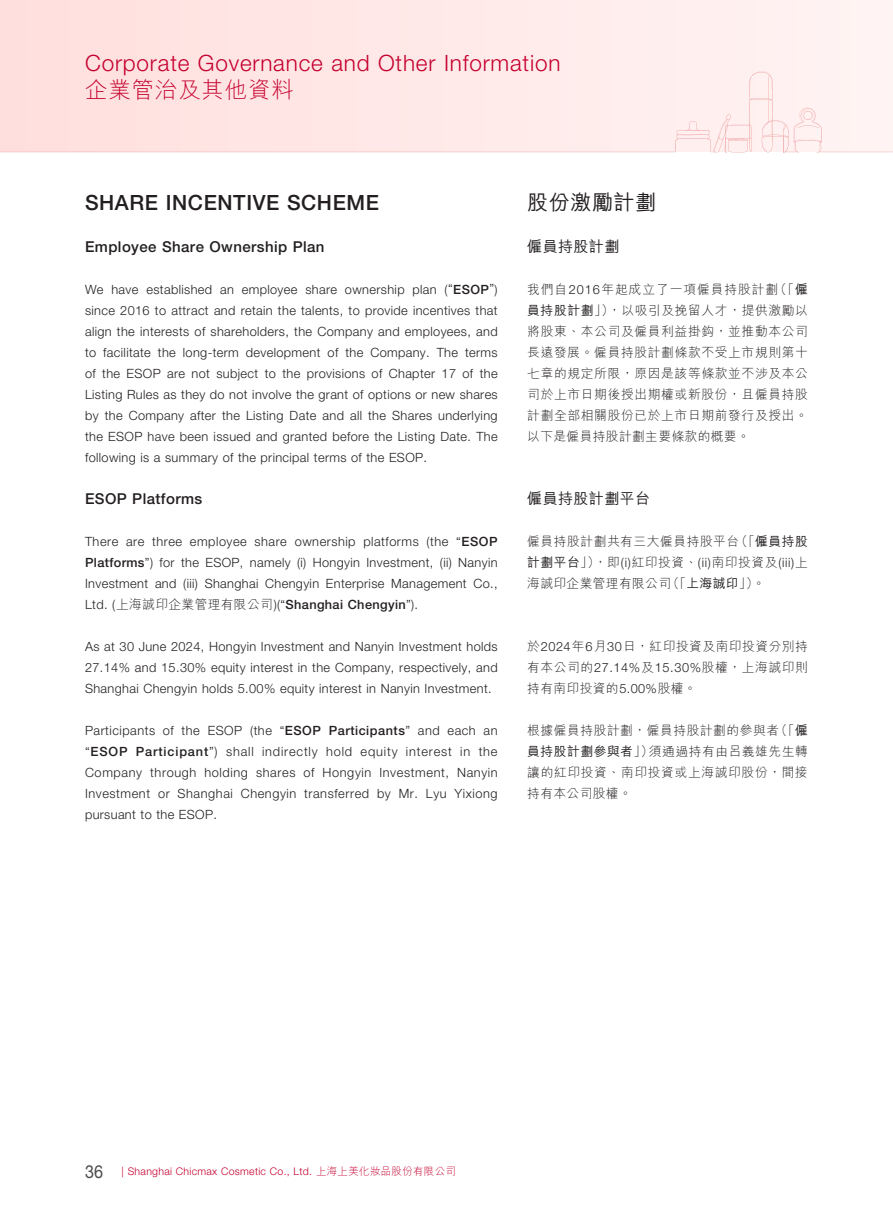
<style>
.page{position:relative;width:893px;height:1212px;background:#fff}
.page>*{position:absolute;margin:0;border:0;box-sizing:border-box;transform-origin:0 0}
.t1{font:300 22.5px "Helvetica Neue LT Std";letter-spacing:.035em;color:#c5002e}
.t2{font:300 22.5px "M Hei HK";letter-spacing:.035em;color:#c5002e}
.t3{font:500 21px "Helvetica Neue LT Std";letter-spacing:.03em;color:#231f20}
.t4{font:500 21px "M Hei HK";letter-spacing:.03em;color:#231f20}
.t5{font:500 15px "Helvetica Neue LT Std";letter-spacing:.03em;color:#231f20}
.t6{font:500 15px "M Hei HK";letter-spacing:.03em;color:#231f20}
.t7{font:300 12.75px/21px "Helvetica Neue LT Std";letter-spacing:.03em;color:#231f20;text-align:justify}
.t8{font:300 12.75px/21px "M Hei HK";letter-spacing:.04em;color:#231f20;text-align:justify}
.t9{font:300 10.5px "Helvetica Neue LT Std";letter-spacing:.03em;color:#c5002e}
.s1{font-weight:500}
.s2{font-family:"M Hei HK"}
.s3{font-family:"Helvetica Neue LT Std"}
.s4{font-weight:400;font-size:18px;color:#4b4c4d}
</style>
<div class="page">
<div style="left:0;top:0;width:893px;height:152px;background:#ffeae8"></div>
<svg style="left:0;top:71px;width:893px;height:82px"></svg>
<h1 class="t1" style="left:85px;top:49px;width:477px">Corporate Governance and Other Information</h1>
<h1 class="t2" style="left:85px;top:78px;width:210px">企業管治及其他資料</h1>
<h2 class="t3" style="left:85px;top:190px;width:295px">SHARE INCENTIVE SCHEME</h2>
<p class="t5" style="left:85px;top:238px;width:241px">Employee Share Ownership Plan</p>
<p class="t7" style="left:85px;top:279px;width:414px">We have established an employee share ownership plan (“<span class="s1">ESOP</span>”) since 2016 to attract and retain the talents, to provide incentives that align the interests of shareholders, the Company and employees, and to facilitate the long-term development of the Company. The terms of the ESOP are not subject to the provisions of Chapter 17 of the Listing Rules as they do not involve the grant of options or new shares by the Company after the Listing Date and all the Shares underlying the ESOP have been issued and granted before the Listing Date. The following is a summary of the principal terms of the ESOP.</p>
<p class="t5" style="left:85px;top:490px;width:119px">ESOP Platforms</p>
<p class="t7" style="left:85px;top:531px;width:414px">There are three employee share ownership platforms (the “<span class="s1">ESOP Platforms</span>”) for the ESOP, namely (i) Hongyin Investment, (ii) Nanyin Investment and (iii) Shanghai Chengyin Enterprise Management Co., Ltd. (<span class="s2">上海誠印企業管理有限公司</span>)(“<span class="s1">Shanghai Chengyin</span>”).</p>
<p class="t7" style="left:85px;top:636px;width:414px">As at 30 June 2024, Hongyin Investment and Nanyin Investment holds 27.14% and 15.30% equity interest in the Company, respectively, and Shanghai Chengyin holds 5.00% equity interest in Nanyin Investment.</p>
<p class="t7" style="left:85px;top:720px;width:414px">Participants of the ESOP (the “<span class="s1">ESOP Participants</span>” and each an “<span class="s1">ESOP Participant</span>”) shall indirectly hold equity interest in the Company through holding shares of Hongyin Investment, Nanyin Investment or Shanghai Chengyin transferred by Mr. Lyu Yixiong pursuant to the ESOP.</p>
<h2 class="t4" style="left:527px;top:187px;width:130px">股份激勵計劃</h2>
<p class="t6" style="left:527px;top:236px;width:94px">僱員持股計劃</p>
<p class="t8" style="left:527px;top:279px;width:282px">我們自<span class="s3">2016</span>年起成立了一項僱員持股計劃（「<span class="s1">僱員持股計劃</span>」），以吸引及挽留人才，提供激勵以將股東、本公司及僱員利益掛鈎，並推動本公司長遠發展。僱員持股計劃條款不受上市規則第十七章的規定所限，原因是該等條款並不涉及本公司於上市日期後授出期權或新股份，且僱員持股計劃全部相關股份已於上市日期前發行及授出。以下是僱員持股計劃主要條款的概要。</p>
<p class="t6" style="left:527px;top:488px;width:124px">僱員持股計劃平台</p>
<p class="t8" style="left:527px;top:531px;width:282px">僱員持股計劃共有三大僱員持股平台（「<span class="s1">僱員持股計劃平台</span>」），即<span class="s3">(i)</span>紅印投資、<span class="s3">(ii)</span>南印投資及<span class="s3">(iii)</span>上海誠印企業管理有限公司（「<span class="s1">上海誠印</span>」）。</p>
<p class="t8" style="left:527px;top:636px;width:282px">於<span class="s3">2024</span>年<span class="s3">6</span>月<span class="s3">30</span>日，紅印投資及南印投資分別持有本公司的<span class="s3">27.14%</span>及<span class="s3">15.30%</span>股權，上海誠印則持有南印投資的<span class="s3">5.00%</span>股權。</p>
<p class="t8" style="left:527px;top:720px;width:282px">根據僱員持股計劃，僱員持股計劃的參與者（「<span class="s1">僱員持股計劃參與者</span>」）須通過持有由呂義雄先生轉讓的紅印投資、南印投資或上海誠印股份，間接持有本公司股權。</p>
<p class="t9" style="left:85px;top:1165px;width:372px"><span class="s4">36</span> | Shanghai Chicmax Cosmetic Co., Ltd. <span class="s2">上海上美化妝品股份有限公司</span></p>
</div>
